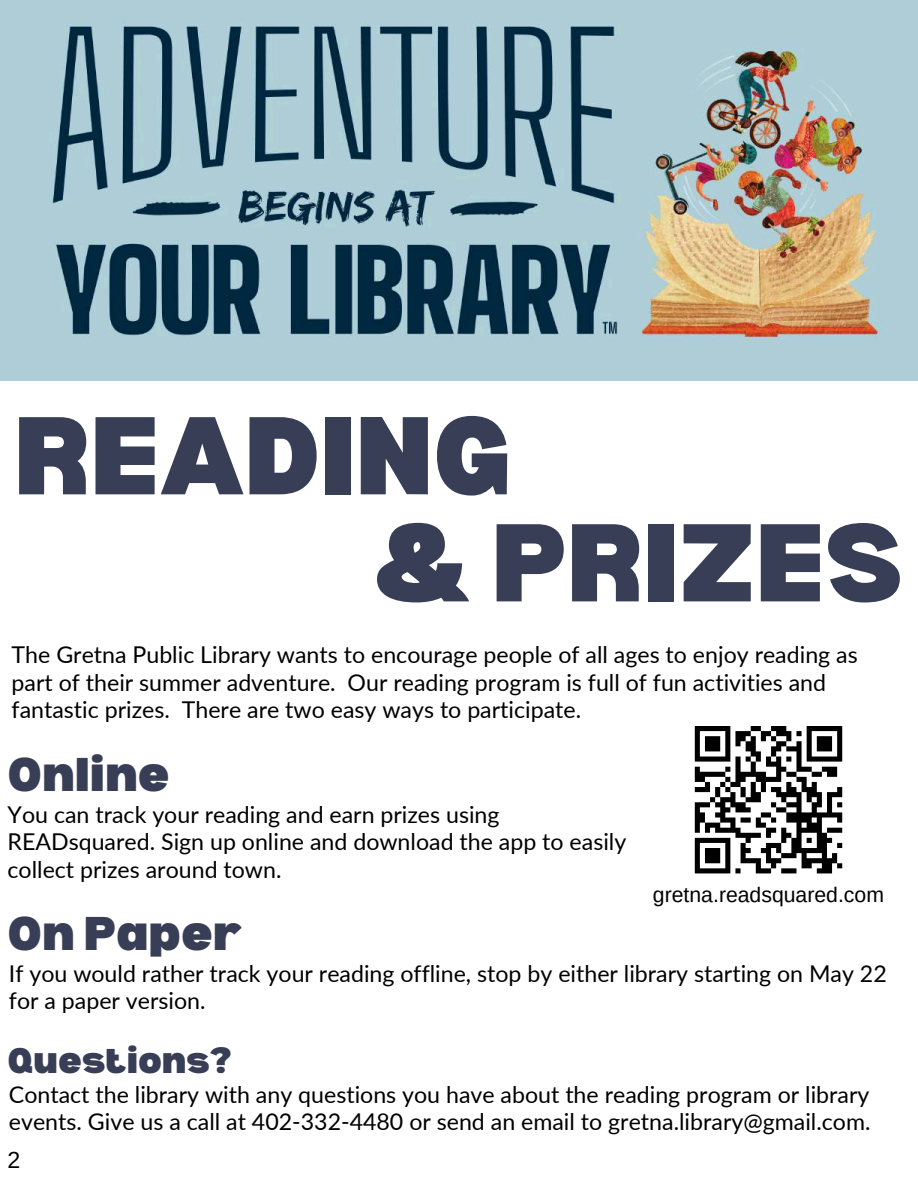
<style>
.page{position:relative;width:918px;height:1188px;background:#fff}
.page>*{position:absolute;margin:0;border:0;box-sizing:border-box;transform-origin:0 0}
.t1{font:900 108px/107.1px "Bernoru";color:#383e56}
.t2{font:900 46.35px "Bernoru";color:#383e56}
.t3{font:900 34.65px "Bernoru";color:#383e56}
.t4{font:23.1px/27.5px "Lato";color:#000}
.t5{font:23.1px "Arimo";color:#000}
.t6{font:21.15px "Arimo";color:#000}
</style>
<div class="page">
<img style="left:0;top:0;width:918px;height:381px">
<svg style="left:694px;top:726px;width:149px;height:148px"></svg>
<h1 class="t1" style="left:374px;top:398px;width:531px;text-indent:-360px">READING<br>&amp; PRIZES</h1>
<p class="t4" style="left:12px;top:641px;width:848px">The Gretna Public Library wants to encourage people of all ages to enjoy reading as part of their summer adventure. Our reading program is full of fun activities and fantastic prizes. There are two easy ways to participate.</p>
<h2 class="t2" style="left:8px;top:748px;width:163px">Online</h2>
<p class="t4" style="left:8px;top:800px;width:620px">You can track your reading and earn prizes using<br>READsquared. Sign up online and download the app to easily collect prizes around town.</p>
<h2 class="t2" style="left:8px;top:907px;width:236px">On Paper</h2>
<p class="t4" style="left:9px;top:959px;width:879px">If you would rather track your reading offline, stop by either library starting on May 22 for a paper version.</p>
<p class="t6" style="left:653px;top:883px;width:233px">gretna.readsquared.com</p>
<h3 class="t3" style="left:8px;top:1041px;width:226px">Questions?</h3>
<p class="t4" style="left:9px;top:1080px;width:863px">Contact the library with any questions you have about the reading program or library events. Give us a call at 402-332-4480 or send an email to gretna.library@gmail.com.</p>
<p class="t5" style="left:8px;top:1147px;width:14px">2</p>
</div>
